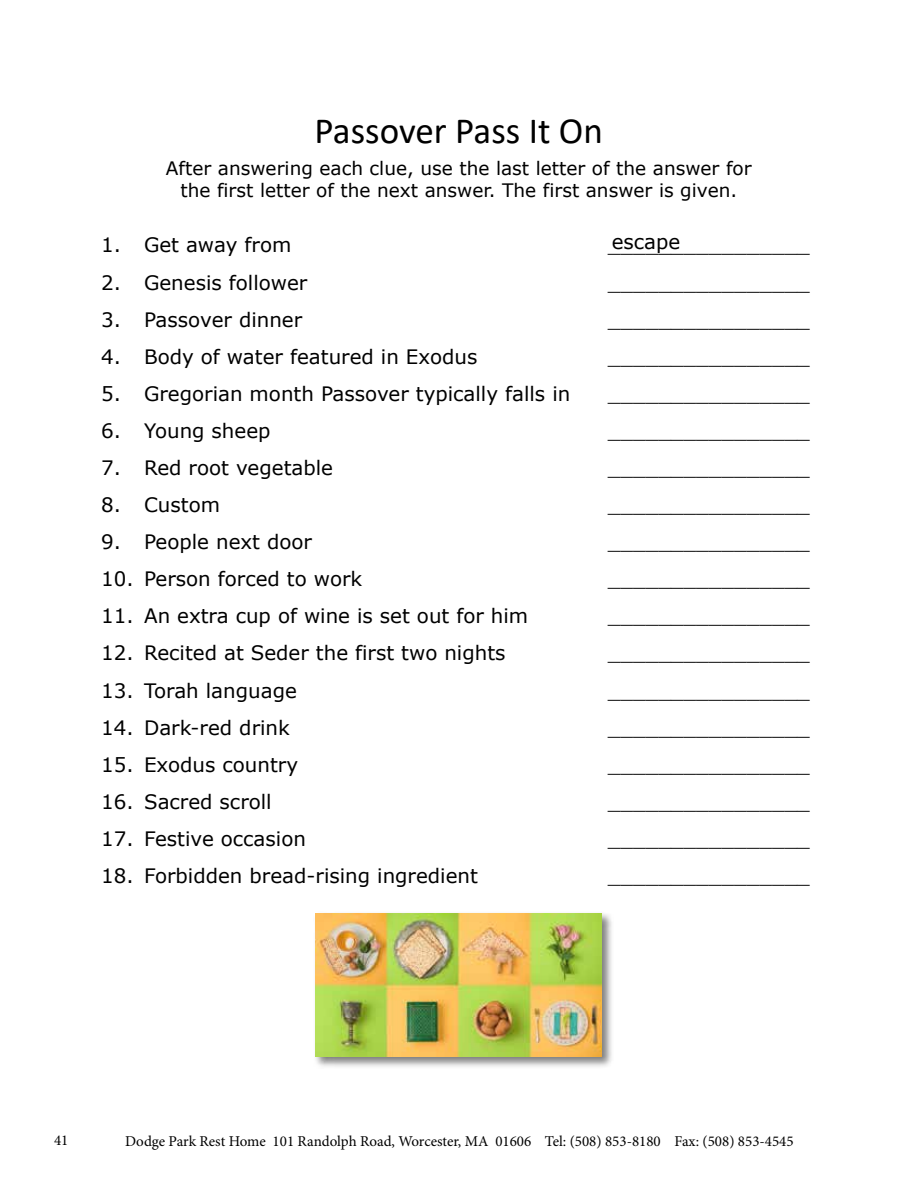
<style>
.page{position:relative;width:918px;height:1188px;background:#fff}
.page>*{position:absolute;margin:0;border:0;box-sizing:border-box;transform-origin:0 0}
.t1{font:37.05px "Calibri";color:#000}
.t2{font:19.8px/37px "Verdana";color:#000;text-align:justify}
.t3{font:18.6px/22.5px "Verdana";color:#000;text-align:center}
.t4{font:15px "Minion Pro";color:#000}
</style>
<div class="page">
<img style="left:315px;top:913px;width:297px;height:154px">
<img style="left:316px;top:914px;width:286px;height:143px">
<h1 class="t1" style="left:315px;top:105px;width:290px">Passover Pass It On</h1>
<p class="t3" style="left:166px;top:157px;width:587px">After answering each clue, use the last letter of the answer for the first letter of the next answer. The first answer is given.</p>
<p class="t2" style="left:101px;top:227px;width:192px">1. Get away from</p>
<p class="t2" style="left:101px;top:264px;width:208px">2. Genesis follower</p>
<p class="t2" style="left:101px;top:301px;width:203px">3. Passover dinner</p>
<p class="t2" style="left:101px;top:338px;width:378px">4. Body of water featured in Exodus</p>
<p class="t2" style="left:101px;top:375px;width:471px">5. Gregorian month Passover typically falls in</p>
<p class="t2" style="left:101px;top:412px;width:171px">6. Young sheep</p>
<p class="t2" style="left:101px;top:450px;width:233px">7. Red root vegetable</p>
<p class="t2" style="left:101px;top:487px;width:120px">8. Custom</p>
<p class="t2" style="left:101px;top:524px;width:212px">9. People next door</p>
<p class="t2" style="left:101px;top:561px;width:263px">10. Person forced to work</p>
<p class="t2" style="left:101px;top:598px;width:429px">11. An extra cup of wine is set out for him</p>
<p class="t2" style="left:101px;top:635px;width:406px">12. Recited at Seder the first two nights</p>
<p class="t2" style="left:101px;top:672px;width:197px">13. Torah language</p>
<p class="t2" style="left:101px;top:709px;width:190px">14. Dark-red drink</p>
<p class="t2" style="left:101px;top:746px;width:198px">15. Exodus country</p>
<p class="t2" style="left:101px;top:783px;width:172px">16. Sacred scroll</p>
<p class="t2" style="left:101px;top:820px;width:206px">17. Festive occasion</p>
<p class="t2" style="left:101px;top:858px;width:378px">18. Forbidden bread-rising ingredient</p>
<p class="t2" style="left:612px;top:223px;width:70px">escape</p>
<p class="t2" style="left:608px;top:227px;width:204px">________________ ________________ ________________ ________________ ________________ ________________ ________________ ________________ ________________ ________________ ________________ ________________ ________________ ________________ ________________ ________________ ________________ ________________</p>
<p class="t4" style="left:54px;top:1130px;width:16px">41</p>
<p class="t4" style="left:125px;top:1131px;width:670px">Dodge Park Rest Home 101 Randolph Road, Worcester, MA 01606 Tel: (508) 853-8180 Fax: (508) 853-4545</p>
</div>
